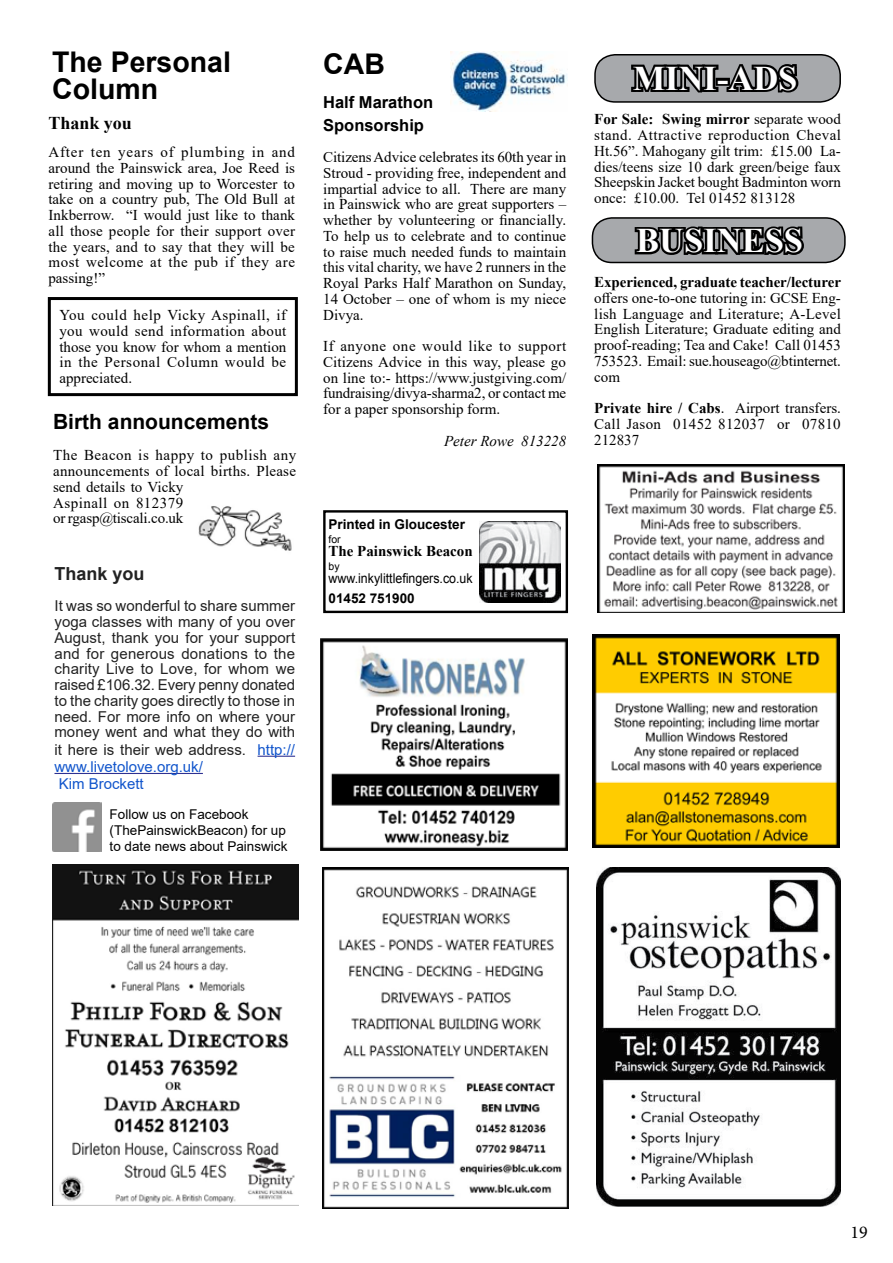
<style>
.page{position:relative;width:893px;height:1263px;background:#fff}
.page>*{position:absolute;margin:0;border:0;box-sizing:border-box;transform-origin:0 0}
.t1{font:700 34.5px "Times New Roman";color:#fff}
.t2{font:700 28.5px/27px "Arial";color:#000}
.t3{font:700 21px "Arial";color:#000}
.t4{font:700 18px "Times New Roman";color:#000}
.t5{font:700 18px "Arial";color:#222}
.t6{font:18px "Minion Pro";color:#000}
.t7{font:700 16.5px/22.5px "Arial";color:#000}
.t8{font:15px/15.8px "Times New Roman";color:#000;text-align:justify}
.t9{font:15px/15.8px "Arial";color:#222;text-align:justify}
.t10{font:15px/17.2px "Arial";color:#15c}
.t11{font:700 15px "Times New Roman";letter-spacing:-.005em;color:#000}
.t12{font:italic 15px "Times New Roman";color:#000}
.t13{font:13.5px/15.8px "Arial";color:#000}
.t14{font:700 13.5px "Arial";color:#000}
.t15{font:13.5px "Arial";color:#000;scale:.92 1}
.t16{font:10.5px "Arial";color:#000}
.s1{color:#222}
.s2{font-weight:700}
</style>
<div class="page">
<img style="left:596px;top:867px;width:244px;height:339px">
<img style="left:52px;top:865px;width:247px;height:340px">
<img style="left:322px;top:867px;width:247px;height:341px">
<div style="left:595px;top:55px;width:245px;height:47px;background:#a7a9ac;border-radius:20px"></div>
<div style="left:594px;top:54px;width:247px;height:49px;border:2px solid #000;border-radius:20px"></div>
<svg style="left:629px;top:54px;width:173px;height:39px"></svg>
<img style="left:597px;top:465px;width:247px;height:147px">
<div style="left:592px;top:218px;width:253px;height:44px;background:#a7a9ac;border-radius:20px"></div>
<div style="left:592px;top:217px;width:254px;height:46px;border:2px solid #000;border-radius:20px"></div>
<svg style="left:634px;top:226px;width:170px;height:29px;background:#262627"></svg>
<img style="left:592px;top:635px;width:247px;height:212px">
<div style="left:48px;top:297px;width:250px;height:99px;border:3px solid #000"></div>
<div style="left:323px;top:510px;width:245px;height:103px;border:2px solid #000"></div>
<img style="left:479px;top:522px;width:81px;height:80px">
<img style="left:198px;top:506px;width:94px;height:45px">
<img style="left:450px;top:52px;width:117px;height:59px">
<img style="left:53px;top:803px;width:49px;height:48px">
<hr style="left:258px;top:756px;width:37px;height:1px;background:#2e3192">
<hr style="left:54px;top:773px;width:149px;height:1px;background:#2e3192">
<img style="left:321px;top:638px;width:246px;height:212px">
<h2 class="t2" style="left:52px;top:49px;width:180px">The Personal<br>Column</h2>
<p class="t4" style="left:48px;top:110px;width:85px">Thank you</p>
<p class="t8" style="left:48px;top:144px;width:248px">After ten years of plumbing in and around the Painswick area, Joe Reed is retiring and moving up to Worcester to take on a country pub, The Old Bull at Inkberrow. “I would just like to thank all those people for their support over the years, and to say that they will be most welcome at the pub if they are passing!”</p>
<p class="t8" style="left:59px;top:307px;width:229px">You could help Vicky Aspinall, if you would send information about those you know for whom a mention in the Personal Column would be appreciated.</p>
<h3 class="t3" style="left:53px;top:407px;width:217px">Birth announcements</h3>
<p class="t8" style="left:53px;top:447px;width:245px;text-align:left">The Beacon is happy to publish any announcements of local births. Please send details to Vicky<br>Aspinall on 812379<br>or rgasp@tiscali.co.uk</p>
<p class="t5" style="left:54px;top:561px;width:92px">Thank you</p>
<p class="t9" style="left:54px;top:598px;width:242px">It was so wonderful to share summer yoga classes with many of you over August, thank you for your support and for generous donations to the charity Live to Love, for whom we raised £106.32. Every penny donated to the charity goes directly to those in need. For more info on where your money went and what they do with</p>
<p class="t10" style="left:54px;top:741px;width:242px"><span class="s1">it here is their web address.</span> http:// www.livetolove.org.uk/<br>Kim Brockett</p>
<p class="t13" style="left:110px;top:806px;width:179px">Follow us on Facebook (ThePainswickBeacon) for up to date news about Painswick</p>
<h2 class="t2" style="left:323px;top:50px;width:63px">CAB</h2>
<p class="t7" style="left:323px;top:91px;width:112px">Half Marathon<br>Sponsorship</p>
<p class="t8" style="left:323px;top:149px;width:245px">Citizens Advice celebrates its 60th year in Stroud - providing free, independent and impartial advice to all. There are many in Painswick who are great supporters – whether by volunteering or financially.<br>To help us to celebrate and to continue to raise much needed funds to maintain this vital charity, we have 2 runners in the Royal Parks Half Marathon on Sunday, 14 October – one of whom is my niece Divya.</p>
<p class="t8" style="left:323px;top:338px;width:245px">If anyone one would like to support Citizens Advice in this way, please go on line to:- https://www.justgiving.com/ fundraising/divya-sharma2, or contact me for a paper sponsorship form.</p>
<p class="t12" style="left:444px;top:430px;width:124px">Peter Rowe 813228</p>
<p class="t14" style="left:328px;top:516px;width:138px">Printed in Gloucester</p>
<p class="t16" style="left:328px;top:532px;width:14px">for</p>
<p class="t11" style="left:328px;top:541px;width:146px">The Painswick Beacon</p>
<p class="t16" style="left:328px;top:559px;width:13px">by</p>
<p class="t15" style="left:328px;top:570px;width:158px">www.inkylittlefingers.co.uk</p>
<p class="t14" style="left:328px;top:589px;width:88px">01452 751900</p>
<h1 class="t1" style="left:633px;top:53px;width:166px">MINI-ADS</h1>
<p class="t8" style="left:594px;top:111px;width:248px"><span class="s2">For Sale: Swing mirror</span> separate wood stand. Attractive reproduction Cheval Ht.56”. Mahogany gilt trim: £15.00 La&shy;dies/teens size 10 dark green/beige faux Sheepskin Jacket bought Badminton worn once: £10.00. Tel 01452 813128</p>
<h1 class="t1" style="left:636px;top:216px;width:168px">BUSINESS</h1>
<p class="t11" style="left:594px;top:271px;width:248px">Experienced, graduate teacher/lecturer</p>
<p class="t8" style="left:594px;top:290px;width:248px">offers one-to-one tutoring in: GCSE Eng&shy;lish Language and Literature; A-Level English Literature; Graduate editing and proof-reading; Tea and Cake! Call 01453<br>753523. Email: sue.houseago@btinternet. com</p>
<p class="t8" style="left:594px;top:400px;width:248px"><span class="s2">Private hire / Cabs</span>. Airport transfers.<br>Call Jason 01452 812037 or 07810<br>212837</p>
<p class="t6" style="left:850px;top:1220px;width:19px">19</p>
</div>
